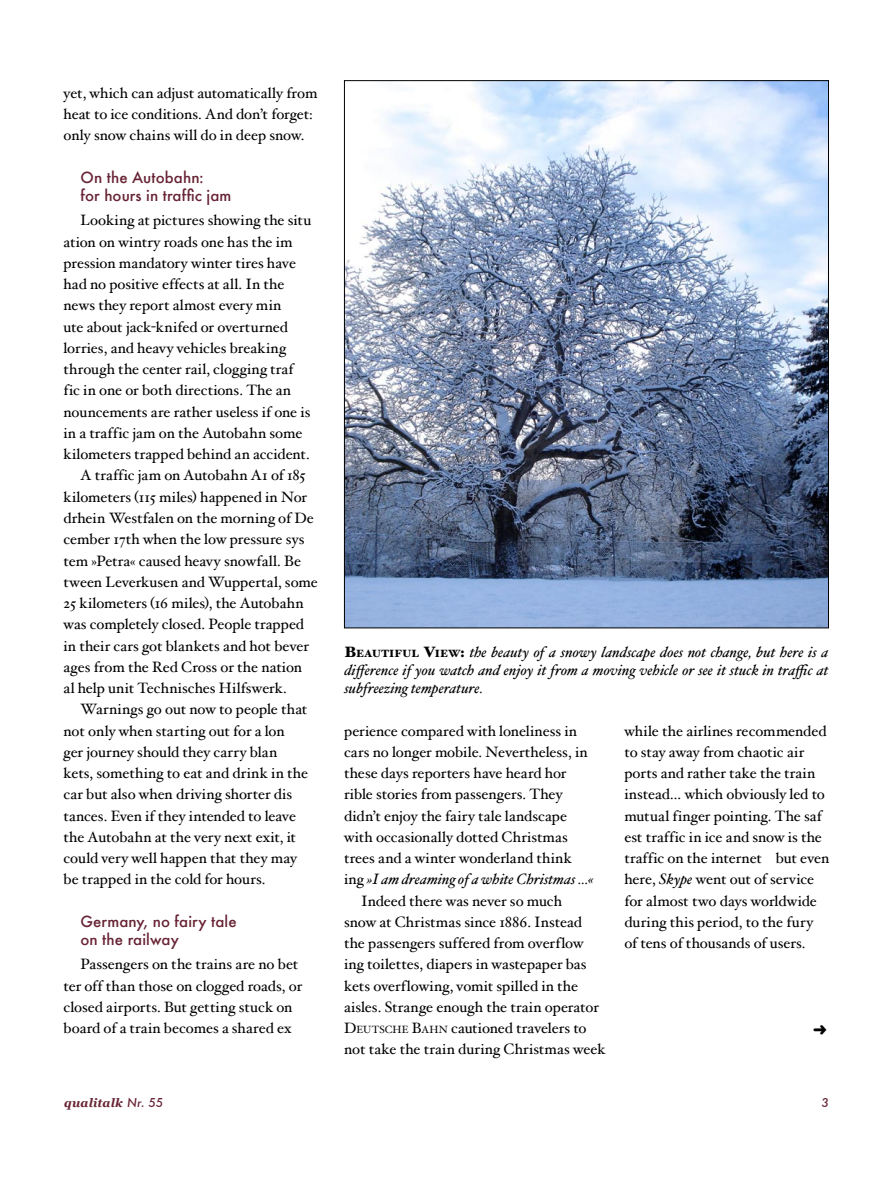
<style>
.page{position:relative;width:893px;height:1191px;background:#fff}
.page>*{position:absolute;margin:0;border:0;box-sizing:border-box;transform-origin:0 0}
.t1{font:15px/21.3px "Hoefler Text";color:#000}
.t2{font:italic 15px/18px "Hoefler Text";color:#000;text-align:justify}
.t3{font:500 15px/18px "Futura";letter-spacing:.005em;color:#672334}
.t4{font:italic 700 12px "Georgia";letter-spacing:.015em;color:#672334}
.s1{font-family:"Futura";font-weight:500}
.s2{font-weight:900;font-style:normal}
.s3{font-weight:900;font-style:normal;font-size:10.5px}
.s4{font-style:normal}
.s5{font-size:10.5px}
.s6{font-style:italic}
</style>
<div class="page">
<img style="left:346px;top:82px;width:481px;height:544px">
<p class="t1" style="left:63px;top:82px;width:255px">yet, which can adjust automatically from heat to ice conditions. And don’t forget: only snow chains will do in deep snow.</p>
<p class="t3" style="left:81px;top:168px;width:152px">On the Autobahn:<br>for hours in traffic jam</p>
<p class="t1" style="left:81px;top:209px;width:232px">Looking at pictures showing the situ</p>
<p class="t1" style="left:63px;top:231px;width:231px">ation on wintry roads one has the im</p>
<p class="t1" style="left:63px;top:252px;width:234px">pression mandatory winter tires have</p>
<p class="t1" style="left:63px;top:273px;width:222px">had no positive effects at all. In the</p>
<p class="t1" style="left:63px;top:294px;width:219px">news they report almost every min</p>
<p class="t1" style="left:63px;top:316px;width:226px">ute about jack-knifed or overturned</p>
<p class="t1" style="left:63px;top:337px;width:224px">lorries, and heavy vehicles breaking</p>
<p class="t1" style="left:63px;top:358px;width:232px">through the center rail, clogging traf</p>
<p class="t1" style="left:63px;top:379px;width:229px">fic in one or both directions. The an</p>
<p class="t1" style="left:63px;top:401px;width:248px">nouncements are rather useless if one is</p>
<p class="t1" style="left:63px;top:422px;width:240px">in a traffic jam on the Autobahn some</p>
<p class="t1" style="left:63px;top:443px;width:248px">kilometers trapped behind an accident.</p>
<p class="t1" style="left:81px;top:464px;width:227px">A traffic jam on Autobahn A1 of 185</p>
<p class="t1" style="left:63px;top:486px;width:245px">kilometers (115 miles) happened in Nor</p>
<p class="t1" style="left:63px;top:507px;width:252px">drhein-Westfalen on the morning of De</p>
<p class="t1" style="left:63px;top:528px;width:243px">cember 17th when the low pressure sys</p>
<p class="t1" style="left:63px;top:549px;width:239px">tem »Petra« caused heavy snowfall. Be</p>
<p class="t1" style="left:63px;top:571px;width:256px">tween Leverkusen and Wuppertal, some</p>
<p class="t1" style="left:63px;top:592px;width:242px">25 kilometers (16 miles), the Autobahn</p>
<p class="t1" style="left:63px;top:613px;width:242px">was completely closed. People trapped</p>
<p class="t1" style="left:63px;top:634px;width:247px">in their cars got blankets and hot bever</p>
<p class="t1" style="left:63px;top:656px;width:240px">ages from the Red Cross or the nation</p>
<p class="t1" style="left:63px;top:677px;width:225px">al help unit Technisches Hilfswerk.</p>
<p class="t1" style="left:81px;top:698px;width:228px">Warnings go out now to people that</p>
<p class="t1" style="left:63px;top:720px;width:223px">not only when starting out for a lon</p>
<p class="t1" style="left:63px;top:741px;width:215px">ger journey should they carry blan</p>
<p class="t1" style="left:63px;top:762px;width:246px">kets, something to eat and drink in the</p>
<p class="t1" style="left:63px;top:783px;width:230px">car but also when driving shorter dis</p>
<p class="t1" style="left:63px;top:805px;width:234px">tances. Even if they intended to leave</p>
<p class="t1" style="left:63px;top:826px;width:234px">the Autobahn at the very next exit, it</p>
<p class="t1" style="left:63px;top:847px;width:235px">could very well happen that they may</p>
<p class="t1" style="left:63px;top:868px;width:204px">be trapped in the cold for hours.</p>
<p class="t3" style="left:81px;top:912px;width:158px">Germany, no fairy tale on the railway</p>
<p class="t1" style="left:63px;top:953px;width:240px;text-indent:17px">Passengers on the trains are no bet ter off than those on clogged roads, or closed airports. But getting stuck on board of a train becomes a shared ex</p>
<p class="t4" style="left:64px;top:1095px;width:101px">qualitalk <span class="s1">Nr. 55</span></p>
<p class="t2" style="left:344px;top:642px;width:486px"><span class="s2">B</span><span class="s3">EAUTIFUL</span> <span class="s2">V</span><span class="s3">IEW</span><span class="s2">:</span> the beauty of a snowy landscape does not change, but here is a difference if you watch and enjoy it from a moving vehicle or see it stuck in traffic at subfreezing temperature.</p>
<p class="t1" style="left:344px;top:720px;width:234px">perience compared with loneliness in</p>
<p class="t1" style="left:344px;top:741px;width:245px">cars no longer mobile. Nevertheless, in</p>
<p class="t1" style="left:344px;top:762px;width:224px">these days reporters have heard hor</p>
<p class="t1" style="left:344px;top:783px;width:220px">rible stories from passengers. They</p>
<p class="t1" style="left:344px;top:805px;width:224px">didn’t enjoy the fairy tale landscape</p>
<p class="t1" style="left:344px;top:826px;width:225px">with occasionally dotted Christmas</p>
<p class="t1" style="left:344px;top:847px;width:229px">trees and a winter wonderland think</p>
<p class="t2" style="left:344px;top:870px;width:251px"><span class="s4">ing</span> »I am dreaming of a white Christmas …«</p>
<p class="t1" style="left:361px;top:890px;width:203px">Indeed there was never so much</p>
<p class="t1" style="left:344px;top:911px;width:239px">snow at Christmas since 1886. Instead</p>
<p class="t1" style="left:344px;top:932px;width:241px">the passengers suffered from overflow</p>
<p class="t1" style="left:344px;top:953px;width:244px">ing toilettes, diapers in wastepaper bas</p>
<p class="t1" style="left:344px;top:975px;width:236px">kets overflowing, vomit spilled in the</p>
<p class="t1" style="left:344px;top:996px;width:256px">aisles. Strange enough the train operator</p>
<p class="t1" style="left:344px;top:1017px;width:244px">D<span class="s5">eutsche</span> B<span class="s5">ahn</span> cautioned travelers to</p>
<p class="t1" style="left:344px;top:1038px;width:263px">not take the train during Christmas week</p>
<p class="t1" style="left:624px;top:720px;width:206px">while the airlines recommended to stay away from chaotic air ports and rather take the train instead… which obviously led to mutual finger pointing. The saf est traffic in ice and snow is the traffic on the internet – but even here, <span class="s6">Skype</span> went out of service for almost two days worldwide during this period, to the fury of tens of thousands of users.</p>
</div>
